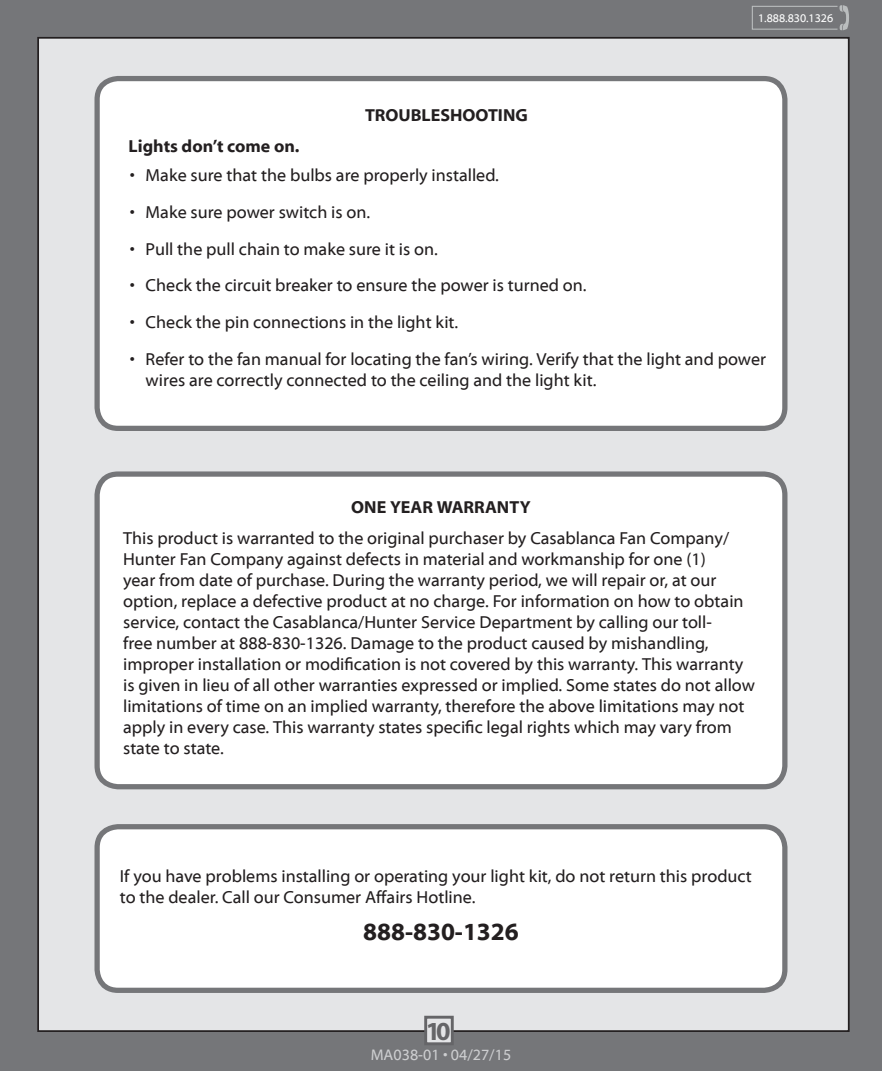
<style>
.page{position:relative;width:882px;height:1071px;background:#757679}
.page>*{position:absolute;margin:0;border:0;box-sizing:border-box;transform-origin:0 0}
.t1{font:700 26.07px "Myriad Pro";color:#656568}
.t2{font:700 24.5px "Myriad Web Pro";color:#231f20}
.t3{font:17.5px/21px "Myriad Web Pro";color:#231f20}
.instruction{font:700 17.5px "Myriad Web Pro";color:#231f20}
.t4{font:15.58px "Myriad Web Pro";color:#cdced0}
.t5{font:11.55px "Myriad Web Pro";color:#fff}
</style>
<div class="page">
<div style="left:37px;top:37px;width:813px;height:995px;background:#e4e5e7;border:2px solid #231f20"></div>
<svg style="left:840px;top:5px;width:9px;height:25px"></svg>
<div style="left:752px;top:6px;width:86px;height:24px;border:1px solid #babdbe"></div>
<div style="left:424px;top:1016px;width:30px;height:29px;background:#e4e5e7;border:3px solid #656568"></div>
<div style="left:97px;top:827px;width:688px;height:163px;background:#fff;border-radius:21px"></div>
<div style="left:94px;top:824px;width:694px;height:169px;border:5px solid #757679;border-radius:21px"></div>
<div style="left:97px;top:474px;width:688px;height:313px;background:#fff;border-radius:21px"></div>
<div style="left:94px;top:471px;width:694px;height:318px;border:5px solid #757679;border-radius:21px"></div>
<div style="left:97px;top:79px;width:688px;height:349px;background:#fff;border-radius:21px"></div>
<div style="left:94px;top:76px;width:694px;height:355px;border:5px solid #757679;border-radius:21px"></div>
<p class="instruction" style="left:365px;top:105px;width:164px">TROUBLESHOOTING</p>
<p class="t5" style="left:758px;top:12px;width:77px">1.888.830.1326</p>
<p class="instruction" style="left:129px;top:137px;width:172px">Lights don’t come on.</p>
<p class="t3" style="left:130px;top:165px;width:371px">• Make sure that the bulbs are properly installed.</p>
<p class="t3" style="left:130px;top:202px;width:242px">• Make sure power switch is on.</p>
<p class="t3" style="left:130px;top:239px;width:309px">• Pull the pull chain to make sure it is on.</p>
<p class="t3" style="left:130px;top:276px;width:458px">• Check the circuit breaker to ensure the power is turned on.</p>
<p class="t3" style="left:130px;top:312px;width:330px">• Check the pin connections in the light kit.</p>
<p class="t3" style="left:146px;top:349px;width:622px;text-indent:-16px">• Refer to the fan manual for locating the fan’s wiring. Verify that the light and power wires are correctly connected to the ceiling and the light kit.</p>
<p class="instruction" style="left:351px;top:497px;width:181px">ONE YEAR WARRANTY</p>
<p class="t3" style="left:123px;top:528px;width:633px">This product is warranted to the original purchaser by Casablanca Fan Company/ Hunter Fan Company against defects in material and workmanship for one (1)<br>year from date of purchase. During the warranty period, we will repair or, at our option, replace a defective product at no charge. For information on how to obtain service, contact the Casablanca/Hunter Service Department by calling our toll-<br>free number at 888-830-1326. Damage to the product caused by mishandling, improper installation or modification is not covered by this warranty. This warranty is given in lieu of all other warranties expressed or implied. Some states do not allow limitations of time on an implied warranty, therefore the above limitations may not apply in every case. This warranty states specific legal rights which may vary from state to state.</p>
<p class="t3" style="left:120px;top:866px;width:634px">If you have problems installing or operating your light kit, do not return this product to the dealer. Call our Consumer Affairs Hotline.</p>
<p class="t2" style="left:363px;top:919px;width:157px">888-830-1326</p>
<p class="t1" style="left:426px;top:1014px;width:26px">10</p>
<p class="t4" style="left:371px;top:1047px;width:142px">MA038-01 • 04/27/15</p>
</div>
